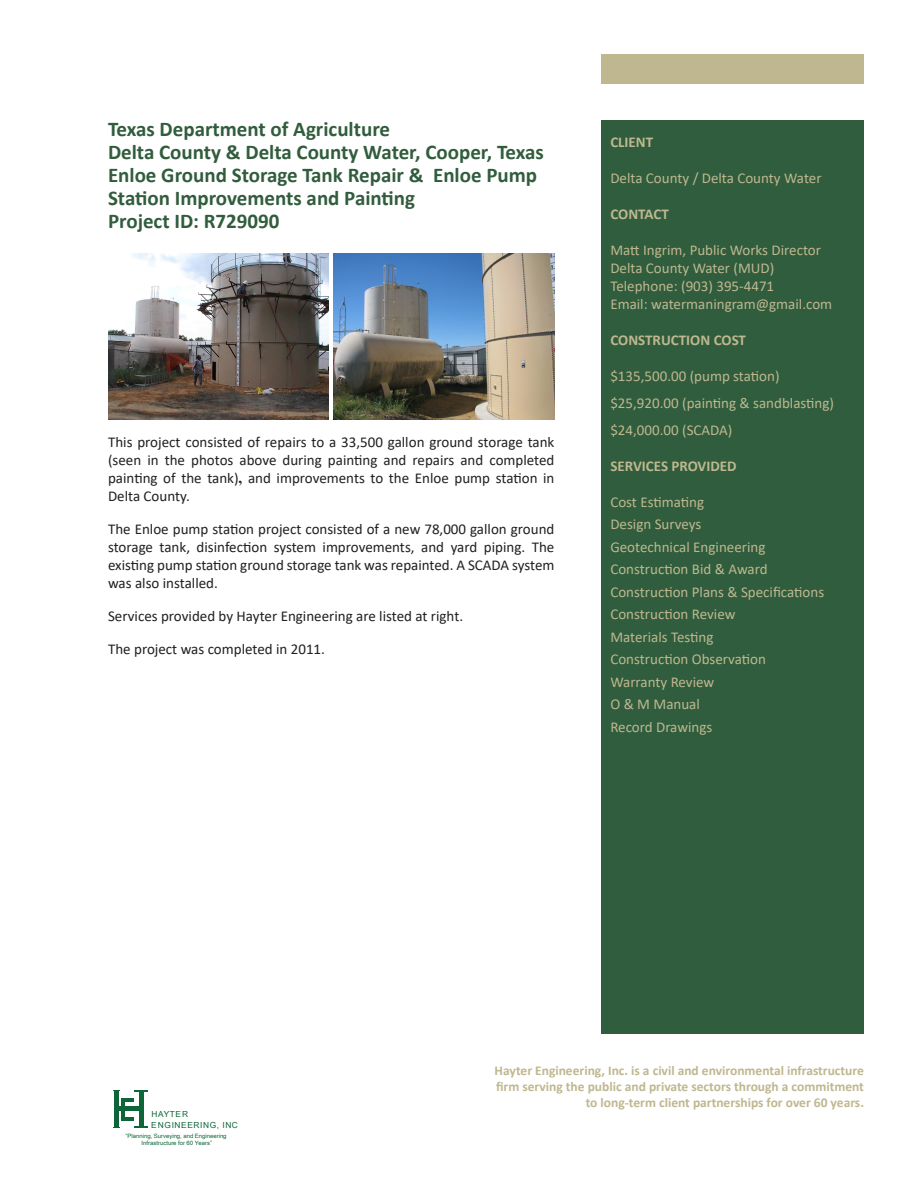
<style>
.page{position:relative;width:918px;height:1188px;background:#fff}
.page>*{position:absolute;margin:0;border:0;box-sizing:border-box;transform-origin:0 0}
.Header_for_Marketing{font:700 21px/23.1px "Calibri";color:#315d3d}
.t1{font:15px/18px "Calibri";color:#231f20;text-align:justify}
.List_under_sub_headi{font:15px "Calibri";color:#bfb78f}
.Header_for_Green_blo{font:15px "Calibri";color:#bfb78f}
.Header_for_Green_blo-2{font:700 15px "Calibri";color:#bfb78f}
.t2{font:700 13.5px/16.2px "Calibri";color:#bfb78f;text-align:right}
.t3{font:8.4px/10.6px "Dok Champa";letter-spacing:.075em;color:#0c6638}
.t4{font:6px/7.2px "Dok Champa";color:#0c6638;text-align:center}
.s1{font-family:"Times New Roman";font-weight:700}
</style>
<div class="page">
<div style="left:602px;top:120px;width:262px;height:913px;background:#2f5d3d"></div>
<div style="left:602px;top:54px;width:262px;height:29px;background:#bfb78f"></div>
<hr style="left:139px;top:1118px;width:4px;height:10px;background:#0c6638">
<svg style="left:135px;top:1126px;width:12px;height:2px"></svg>
<svg style="left:113px;top:1090px;width:34px;height:30px"></svg>
<hr style="left:114px;top:1090px;width:4px;height:38px;background:#0c6638">
<img style="left:334px;top:254px;width:220px;height:165px">
<img style="left:108px;top:254px;width:221px;height:165px">
<p class="Header_for_Marketing" style="left:108px;top:117px;width:284px">Texas Department of Agriculture</p>
<p class="Header_for_Marketing" style="left:108px;top:140px;width:437px">Delta County &amp; Delta County Water, Cooper, Texas<br>Enloe Ground Storage Tank Repair &amp; Enloe Pump<br>Station Improvements and Painting</p>
<p class="Header_for_Marketing" style="left:108px;top:209px;width:173px">Project ID: R729090</p>
<p class="t1" style="left:108px;top:433px;width:448px">This project consisted of repairs to a 33,500 gallon ground storage tank (seen in the photos above during painting and repairs and completed painting of the tank)<span class="s1">,</span> and improvements to the Enloe pump station in Delta County.</p>
<p class="t1" style="left:108px;top:520px;width:448px">The Enloe pump station project consisted of a new 78,000 gallon ground storage tank, disinfection system improvements, and yard piping. The existing pump station ground storage tank was repainted. A SCADA system was also installed.</p>
<p class="t1" style="left:108px;top:607px;width:357px">Services provided by Hayter Engineering are listed at right.</p>
<p class="t1" style="left:108px;top:640px;width:218px">The project was completed in 2011.</p>
<p class="Header_for_Green_blo-2" style="left:610px;top:131px;width:44px">CLIENT</p>
<p class="List_under_sub_headi" style="left:610px;top:167px;width:213px">Delta County / Delta County Water</p>
<p class="Header_for_Green_blo-2" style="left:610px;top:203px;width:60px">CONTACT</p>
<p class="List_under_sub_headi" style="left:610px;top:239px;width:212px">Matt Ingrim, Public Works Director</p>
<p class="List_under_sub_headi" style="left:610px;top:257px;width:165px">Delta County Water (MUD)</p>
<p class="List_under_sub_headi" style="left:610px;top:275px;width:165px">Telephone: (903) 395-4471</p>
<p class="List_under_sub_headi" style="left:610px;top:293px;width:223px">Email: watermaningram@gmail.com</p>
<p class="Header_for_Green_blo-2" style="left:610px;top:329px;width:137px">CONSTRUCTION COST</p>
<p class="Header_for_Green_blo" style="left:610px;top:365px;width:171px">$135,500.00 (pump station)</p>
<p class="Header_for_Green_blo" style="left:610px;top:392px;width:225px">$25,920.00 (painting &amp; sandblasting)</p>
<p class="Header_for_Green_blo" style="left:610px;top:419px;width:124px">$24,000.00 (SCADA)</p>
<p class="Header_for_Green_blo-2" style="left:610px;top:455px;width:128px">SERVICES PROVIDED</p>
<p class="List_under_sub_headi" style="left:610px;top:491px;width:95px">Cost Estimating</p>
<p class="List_under_sub_headi" style="left:610px;top:514px;width:92px">Design Surveys</p>
<p class="List_under_sub_headi" style="left:610px;top:536px;width:157px">Geotechnical Engineering</p>
<p class="List_under_sub_headi" style="left:610px;top:559px;width:159px">Construction Bid &amp; Award</p>
<p class="List_under_sub_headi" style="left:610px;top:581px;width:215px">Construction Plans &amp; Specifications</p>
<p class="List_under_sub_headi" style="left:610px;top:604px;width:127px">Construction Review</p>
<p class="List_under_sub_headi" style="left:610px;top:626px;width:105px">Materials Testing</p>
<p class="List_under_sub_headi" style="left:610px;top:649px;width:157px">Construction Observation</p>
<p class="List_under_sub_headi" style="left:610px;top:671px;width:105px">Warranty Review</p>
<p class="List_under_sub_headi" style="left:610px;top:694px;width:91px">O &amp; M Manual</p>
<p class="List_under_sub_headi" style="left:610px;top:716px;width:103px">Record Drawings</p>
<p class="t3" style="left:151px;top:1108px;width:88px">HAYTER<br>ENGINEERING, INC</p>
<p class="t4" style="left:126px;top:1132px;width:103px">“Planning, Surveying, and Engineering<br>Infrastructure for 60 Years”</p>
<p class="t2" style="left:495px;top:1062px;width:371px">Hayter Engineering, Inc. is a civil and environmental infrastructure firm serving the public and private sectors through a commitment to long-term client partnerships for over 60 years.</p>
</div>
